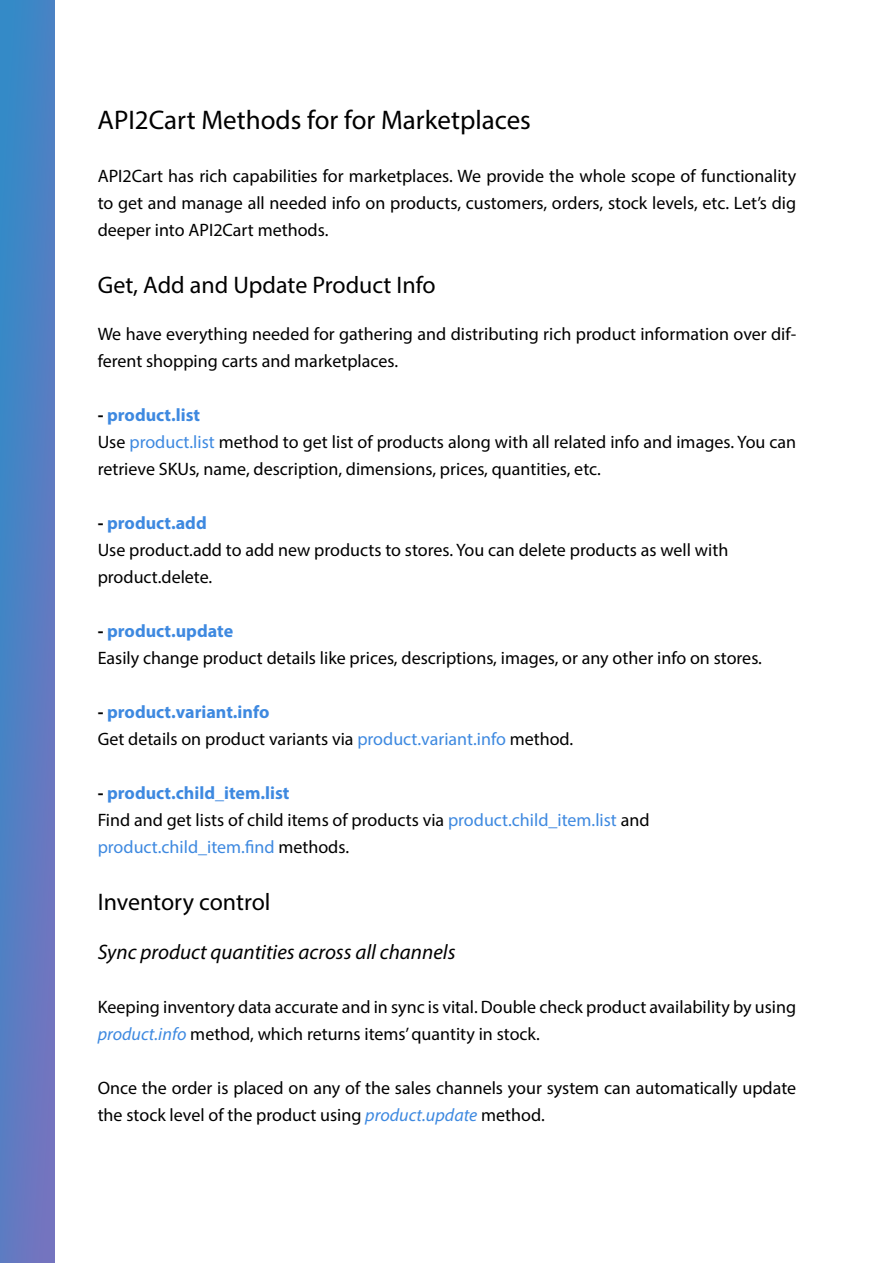
<style>
.page{position:relative;width:893px;height:1263px;background:#fff}
.page>*{position:absolute;margin:0;border:0;box-sizing:border-box;transform-origin:0 0}
.t1{font:27px "Myriad Pro";color:#000}
.t2{font:24px "Myriad Pro";color:#000}
.t3{font:italic 21px "Myriad Pro";color:#000}
.t4{font:18px/27px "Myriad Pro";color:#000}
.t5{font:700 18px "Myriad Pro";color:#3e89e0}
.t6{font:18px "Myriad Pro";color:#3e89e0}
.s1{color:#000}
.s2{color:#3e89e0}
.s3{font-style:italic;color:#3e89e0}
</style>
<div class="page">
<img style="left:1px;top:0;width:53px;height:1263px">
<p class="t1" style="left:98px;top:103px;width:435px">API2Cart Methods for for Marketplaces</p>
<p class="t4" style="left:98px;top:163px;width:700px;text-align:justify">API2Cart has rich capabilities for marketplaces. We provide the whole scope of functionality to get and manage all needed info on products, customers, orders, stock levels, etc. Let’s dig deeper into API2Cart methods.</p>
<p class="t2" style="left:98px;top:270px;width:339px">Get, Add and Update Product Info</p>
<p class="t4" style="left:98px;top:320px;width:700px">We have everything needed for gathering and distributing rich product information over dif&shy;ferent shopping carts and marketplaces.</p>
<p class="t5" style="left:98px;top:403px;width:104px"><span class="s1">-</span> product.list</p>
<p class="t4" style="left:98px;top:428px;width:700px">Use <span class="s2">product.list</span> method to get list of products along with all related info and images. You can retrieve SKUs, name, description, dimensions, prices, quantities, etc.</p>
<p class="t5" style="left:98px;top:511px;width:111px"><span class="s1">-</span> product.add</p>
<p class="t4" style="left:98px;top:536px;width:632px">Use product.add to add new products to stores. You can delete products as well with</p>
<p class="t4" style="left:98px;top:563px;width:116px">product.delete.</p>
<p class="t5" style="left:98px;top:619px;width:137px"><span class="s1">-</span> product.update</p>
<p class="t4" style="left:98px;top:644px;width:666px">Easily change product details like prices, descriptions, images, or any other info on stores.</p>
<p class="t5" style="left:98px;top:700px;width:173px"><span class="s1">-</span> product.variant.info</p>
<p class="t4" style="left:98px;top:725px;width:477px">Get details on product variants via <span class="s2">product.variant.info</span> method.</p>
<p class="t5" style="left:98px;top:781px;width:193px"><span class="s1">-</span> product.child_item.list</p>
<p class="t4" style="left:98px;top:806px;width:553px">Find and get lists of child items of products via <span class="s2">product.child_item.list</span> and</p>
<p class="t6" style="left:98px;top:835px;width:253px">product.child_item.find <span class="s1">methods.</span></p>
<p class="t2" style="left:98px;top:887px;width:174px">Inventory control</p>
<p class="t3" style="left:98px;top:939px;width:359px">Sync product quantities across all channels</p>
<p class="t4" style="left:98px;top:993px;width:700px">Keeping inventory data accurate and in sync is vital. Double check product availability by using <span class="s3">product.info</span> method, which returns items’ quantity in stock.</p>
<p class="t4" style="left:98px;top:1074px;width:700px">Once the order is placed on any of the sales channels your system can automatically update the stock level of the product using <span class="s3">product.update</span> method.</p>
</div>
